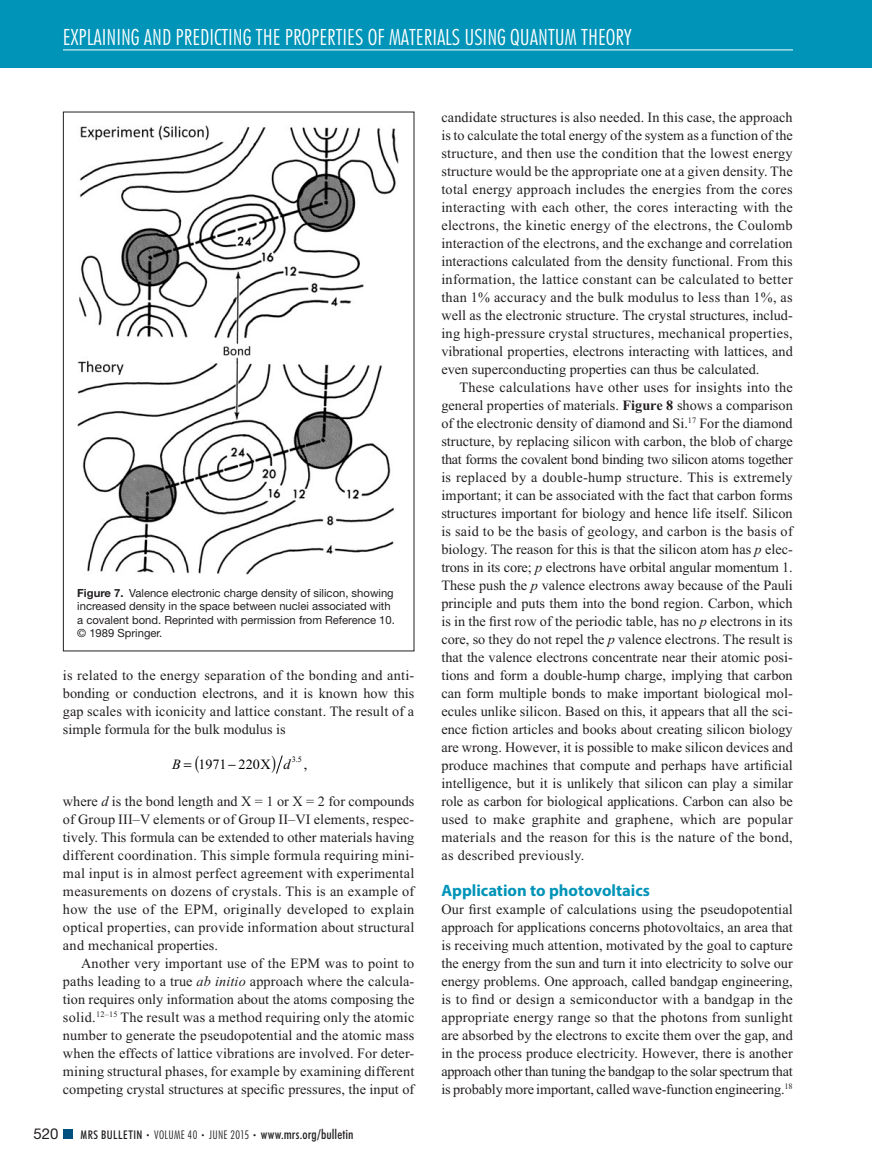
<style>
.page{position:relative;width:872px;height:1175px;background:#fff}
.page>*{position:absolute;margin:0;border:0;box-sizing:border-box;transform-origin:0 0}
.t1{font:300 condensed 22.5px "Futura BT";color:#fff}
.t2{font:700 16.5px "Myriad Pro";color:#0094b8}
.t3{font:15px "Helvetica Neue LT Std";color:#231f20}
.t4{font:14.25px/18px "Times New Roman";color:#231f20;text-align:justify}
.t5{font:14.25px "Times New Roman";letter-spacing:.02em;color:#231f20}
.t6{font:14.25px "Times New Roman";letter-spacing:-.02em;color:#231f20}
.t7{font:14.25px "Times New Roman";color:#000}
.t8{font:italic 14.25px "Times New Roman";color:#000}
.t9{font:500 condensed 13.5px "Futura BT";letter-spacing:.01em;color:#231f20}
.t10{font:11.25px/13.5px "Helvetica Neue LT Std";color:#231f20}
.t11{font:8.25px "Times New Roman";color:#000}
.s1{font-weight:700}
.s2{font-style:italic}
.s3{font-size:12px}
.s4{font-weight:300;font-size:7.5px}
.s5{font-weight:300;font-size:12px}
</style>
<div class="page">
<div style="left:0;top:0;width:871px;height:68px;background:#0094b8"></div>
<hr style="left:63px;top:50px;width:729px;height:1px;background:#fff">
<div style="left:63px;top:1130px;width:9px;height:8px;background:#005080"></div>
<img style="left:77px;top:126px;width:321px;height:448px">
<svg style="left:276px;top:755px;width:7px;height:19px"></svg>
<p class="t1" style="left:63px;top:29px;width:569px">EXPLAINING AND PREDICTING THE PROPERTIES OF MATERIALS USING QUANTUM THEORY</p>
<p class="t10" style="left:77px;top:587px;width:319px"><span class="s1">Figure 7.</span> Valence electronic charge density of silicon, showing increased density in the space between nuclei associated with a covalent bond. Reprinted with permission from Reference 10. © 1989 Springer.</p>
<p class="t4" style="left:63px;top:667px;width:353px">is related to the energy separation of the bonding and anti&shy;bonding or conduction electrons, and it is known how this gap scales with iconicity and lattice constant. The result of a simple formula for the bulk modulus is</p>
<p class="t11" style="left:291px;top:756px;width:12px">3.5</p>
<p class="t8" style="left:172px;top:755px;width:10px">B</p>
<p class="t8" style="left:283px;top:755px;width:9px">d</p>
<p class="t7" style="left:198px;top:758px;width:74px">1971 220X</p>
<p class="t7" style="left:304px;top:758px;width:5px">,</p>
<p class="t4" style="left:63px;top:793px;width:352px">where <span class="s2">d</span> is the bond length and X = 1 or X = 2 for compounds</p>
<p class="t4" style="left:63px;top:811px;width:353px">of Group III–V elements or of Group II–VI elements, respec-</p>
<p class="t4" style="left:63px;top:829px;width:353px">tively. This formula can be extended to other materials having</p>
<p class="t5" style="left:63px;top:849px;width:353px">different coordination. This simple formula requiring mini-</p>
<p class="t5" style="left:63px;top:867px;width:353px">mal input is in almost perfect agreement with experimental</p>
<p class="t5" style="left:63px;top:885px;width:353px">measurements on dozens of crystals. This is an example of</p>
<p class="t5" style="left:63px;top:903px;width:353px">how the use of the EPM, originally developed to explain</p>
<p class="t5" style="left:63px;top:921px;width:353px">optical properties, can provide information about structural</p>
<p class="t4" style="left:63px;top:937px;width:156px">and mechanical properties.</p>
<p class="t5" style="left:81px;top:957px;width:335px">Another very important use of the EPM was to point to</p>
<p class="t4" style="left:63px;top:973px;width:353px">paths leading to a true <span class="s2">ab initio</span> approach where the calcula-</p>
<p class="t4" style="left:63px;top:991px;width:353px">tion requires only information about the atoms composing the</p>
<p class="t5" style="left:63px;top:1011px;width:352px">solid. <sup>12</sup> <sup>–</sup> <sup>15</sup> The result was a method requiring only the atomic</p>
<p class="t4" style="left:63px;top:1027px;width:353px">number to generate the pseudopotential and the atomic mass</p>
<p class="t4" style="left:63px;top:1045px;width:353px">when the effects of lattice vibrations are involved. For deter-</p>
<p class="t4" style="left:63px;top:1063px;width:353px">mining structural phases, for example by examining different</p>
<p class="t4" style="left:63px;top:1081px;width:353px">competing crystal structures at specific pressures, the input of</p>
<p class="t3" style="left:33px;top:1128px;width:27px">520</p>
<p class="t9" style="left:81px;top:1129px;width:274px"><span class="s3">MRS BULLETIN</span> <span class="s4">•</span> <span class="s5">VOLUME 40</span> <span class="s4">•</span> <span class="s5">JUNE 2015</span> <span class="s4">•</span> www.mrs.org/bulletin</p>
<p class="t4" style="left:441px;top:109px;width:352px">candidate structures is also needed. In this case, the approach</p>
<p class="t4" style="left:441px;top:127px;width:353px">is to calculate the total energy of the system as a function of the</p>
<p class="t5" style="left:441px;top:147px;width:353px">structure, and then use the condition that the lowest energy</p>
<p class="t4" style="left:441px;top:163px;width:353px">structure would be the appropriate one at a given density. The</p>
<p class="t5" style="left:441px;top:183px;width:353px">total energy approach includes the energies from the cores</p>
<p class="t5" style="left:441px;top:201px;width:353px">interacting with each other, the cores interacting with the</p>
<p class="t5" style="left:441px;top:219px;width:353px">electrons, the kinetic energy of the electrons, the Coulomb</p>
<p class="t4" style="left:441px;top:235px;width:353px">interaction of the electrons, and the exchange and correlation</p>
<p class="t4" style="left:441px;top:253px;width:353px">interactions calculated from the density functional. From this</p>
<p class="t5" style="left:441px;top:273px;width:353px">information, the lattice constant can be calculated to better</p>
<p class="t5" style="left:441px;top:291px;width:353px">than 1% accuracy and the bulk modulus to less than 1%, as</p>
<p class="t4" style="left:441px;top:307px;width:353px">well as the electronic structure. The crystal structures, includ-</p>
<p class="t5" style="left:441px;top:327px;width:353px">ing high-pressure crystal structures, mechanical properties,</p>
<p class="t4" style="left:441px;top:343px;width:353px">vibrational properties, electrons interacting with lattices, and</p>
<p class="t4" style="left:441px;top:361px;width:319px">even superconducting properties can thus be calculated.</p>
<p class="t5" style="left:459px;top:381px;width:334px">These calculations have other uses for insights into the</p>
<p class="t4" style="left:441px;top:397px;width:353px">general properties of materials. <span class="s1">Figure 8</span> shows a comparison</p>
<p class="t4" style="left:441px;top:415px;width:353px">of the electronic density of diamond and Si. <sup>17</sup> For the diamond</p>
<p class="t4" style="left:441px;top:433px;width:353px">structure, by replacing silicon with carbon, the blob of charge</p>
<p class="t6" style="left:441px;top:453px;width:353px">that forms the covalent bond binding two silicon atoms together</p>
<p class="t5" style="left:441px;top:471px;width:353px">is replaced by a double-hump structure. This is extremely</p>
<p class="t4" style="left:441px;top:487px;width:353px">important; it can be associated with the fact that carbon forms</p>
<p class="t4" style="left:441px;top:505px;width:353px">structures important for biology and hence life itself. Silicon</p>
<p class="t5" style="left:441px;top:525px;width:353px">is said to be the basis of geology, and carbon is the basis of</p>
<p class="t4" style="left:441px;top:541px;width:353px">biology. The reason for this is that the silicon atom has <span class="s2">p</span> elec-</p>
<p class="t4" style="left:441px;top:559px;width:353px">trons in its core; <span class="s2">p</span> electrons have orbital angular momentum 1.</p>
<p class="t4" style="left:441px;top:577px;width:353px">These push the <span class="s2">p</span> valence electrons away because of the Pauli</p>
<p class="t4" style="left:441px;top:595px;width:353px">principle and puts them into the bond region. Carbon, which</p>
<p class="t4" style="left:441px;top:613px;width:352px">is in the first row of the periodic table, has no <span class="s2">p</span> electrons in its</p>
<p class="t4" style="left:441px;top:631px;width:353px">core, so they do not repel the <span class="s2">p</span> valence electrons. The result is</p>
<p class="t4" style="left:441px;top:649px;width:353px">that the valence electrons concentrate near their atomic posi-</p>
<p class="t4" style="left:441px;top:667px;width:353px">tions and form a double-hump charge, implying that carbon</p>
<p class="t4" style="left:441px;top:685px;width:353px">can form multiple bonds to make important biological mol-</p>
<p class="t4" style="left:441px;top:703px;width:353px">ecules unlike silicon. Based on this, it appears that all the sci-</p>
<p class="t4" style="left:441px;top:721px;width:353px">ence fiction articles and books about creating silicon biology</p>
<p class="t4" style="left:441px;top:739px;width:353px">are wrong. However, it is possible to make silicon devices and</p>
<p class="t4" style="left:441px;top:757px;width:353px">produce machines that compute and perhaps have artificial</p>
<p class="t4" style="left:441px;top:775px;width:353px">intelligence, but it is unlikely that silicon can play a similar</p>
<p class="t4" style="left:441px;top:793px;width:353px">role as carbon for biological applications. Carbon can also be</p>
<p class="t5" style="left:441px;top:813px;width:353px">used to make graphite and graphene, which are popular</p>
<p class="t5" style="left:441px;top:831px;width:352px">materials and the reason for this is the nature of the bond,</p>
<p class="t5" style="left:441px;top:849px;width:144px">as described previously.</p>
<p class="t2" style="left:441px;top:884px;width:210px">Application to photovoltaics</p>
<p class="t4" style="left:441px;top:901px;width:353px">Our first example of calculations using the pseudopotential approach for applications concerns photovoltaics, an area that is receiving much attention, motivated by the goal to capture the energy from the sun and turn it into electricity to solve our energy problems. One approach, called bandgap engineering, is to find or design a semiconductor with a bandgap in the appropriate energy range so that the photons from sunlight are absorbed by the electrons to excite them over the gap, and in the process produce electricity. However, there is another approach other than tuning the bandgap to the solar spectrum that is probably more important, called wave-function engineering. <sup>18</sup></p>
</div>
